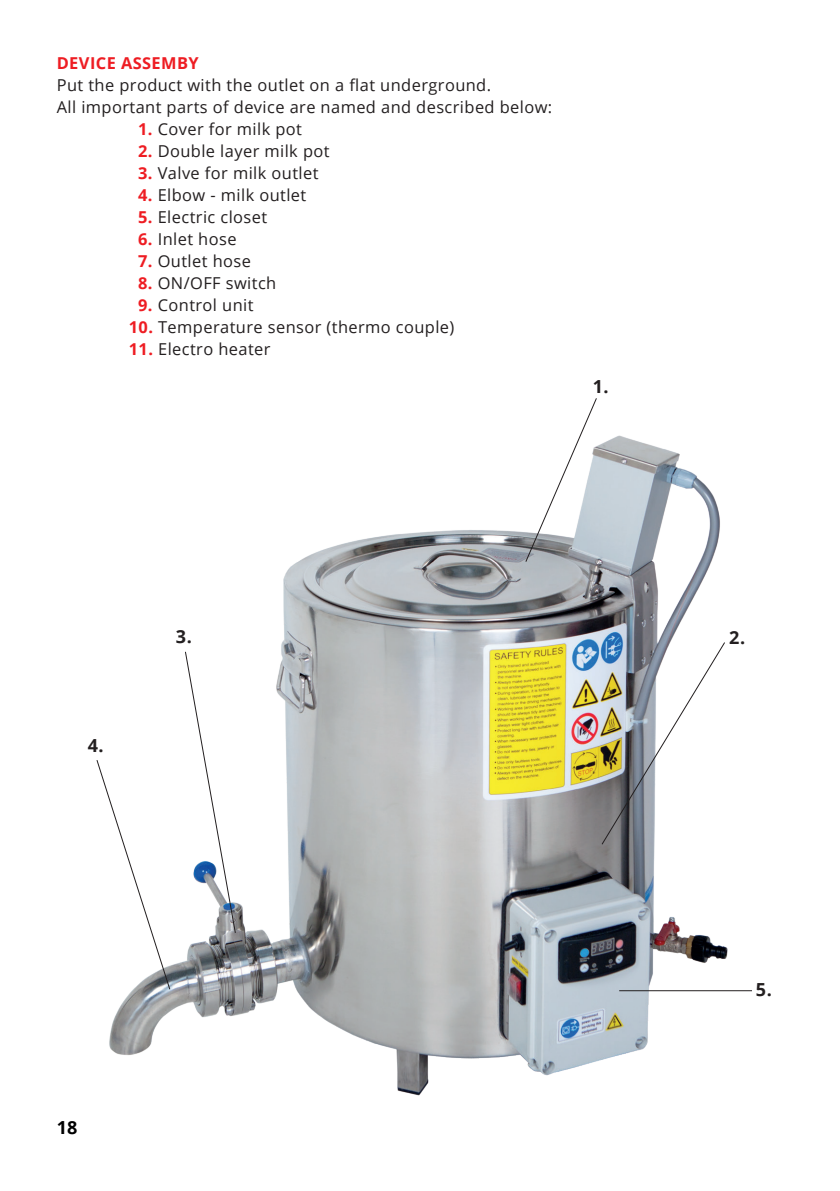
<style>
.page{position:relative;width:840px;height:1191px;background:#fff}
.page>*{position:absolute;margin:0;border:0;box-sizing:border-box;transform-origin:0 0}
.t1{font:700 18px "Open Sans";color:#231f20}
.t2{font:700 18px "Open Sans";color:#000001}
.t3{font:16.4px/22px "Open Sans";letter-spacing:.025em;color:#231f20}
.t4{font:700 16.4px "Open Sans";letter-spacing:.025em;color:#ee1d23}
.s1{font-weight:700;color:#ee1d23}
</style>
<div class="page">
<img style="left:109px;top:435px;width:643px;height:661px">
<svg style="left:524px;top:398px;width:73px;height:165px"></svg>
<svg style="left:600px;top:641px;width:125px;height:204px"></svg>
<svg style="left:184px;top:650px;width:52px;height:284px"></svg>
<svg style="left:96px;top:759px;width:75px;height:231px"></svg>
<hr style="left:619px;top:990px;width:132px;height:1px;background:#231f20">
<p class="t4" style="left:57px;top:52px;width:143px">DEVICE ASSEMBY</p>
<p class="t3" style="left:57px;top:74px;width:497px">Put the product with the outlet on a flat underground.<br>All important parts of device are named and described below:</p>
<p class="t3" style="left:138px;top:118px;width:165px"><span class="s1">1.</span> Cover for milk pot</p>
<p class="t3" style="left:138px;top:140px;width:193px"><span class="s1">2.</span> Double layer milk pot</p>
<p class="t3" style="left:138px;top:162px;width:182px"><span class="s1">3.</span> Valve for milk outlet</p>
<p class="t3" style="left:138px;top:184px;width:170px"><span class="s1">4.</span> Elbow - milk outlet</p>
<p class="t3" style="left:138px;top:206px;width:130px"><span class="s1">5.</span> Electric closet</p>
<p class="t3" style="left:138px;top:228px;width:100px"><span class="s1">6.</span> Inlet hose</p>
<p class="t3" style="left:138px;top:250px;width:114px"><span class="s1">7.</span> Outlet hose</p>
<p class="t3" style="left:138px;top:272px;width:139px"><span class="s1">8.</span> ON/OFF switch</p>
<p class="t3" style="left:138px;top:294px;width:117px"><span class="s1">9.</span> Control unit</p>
<p class="t3" style="left:129px;top:316px;width:327px"><span class="s1">10.</span> Temperature sensor (thermo couple)</p>
<p class="t3" style="left:129px;top:338px;width:143px"><span class="s1">11.</span> Electro heater</p>
<p class="t1" style="left:592px;top:373px;width:17px">1.</p>
<p class="t1" style="left:88px;top:733px;width:17px">4.</p>
<p class="t1" style="left:176px;top:624px;width:17px">3.</p>
<p class="t1" style="left:729px;top:624px;width:17px">2.</p>
<p class="t2" style="left:57px;top:1115px;width:22px">18</p>
<p class="t1" style="left:755px;top:976px;width:17px">5.</p>
</div>
